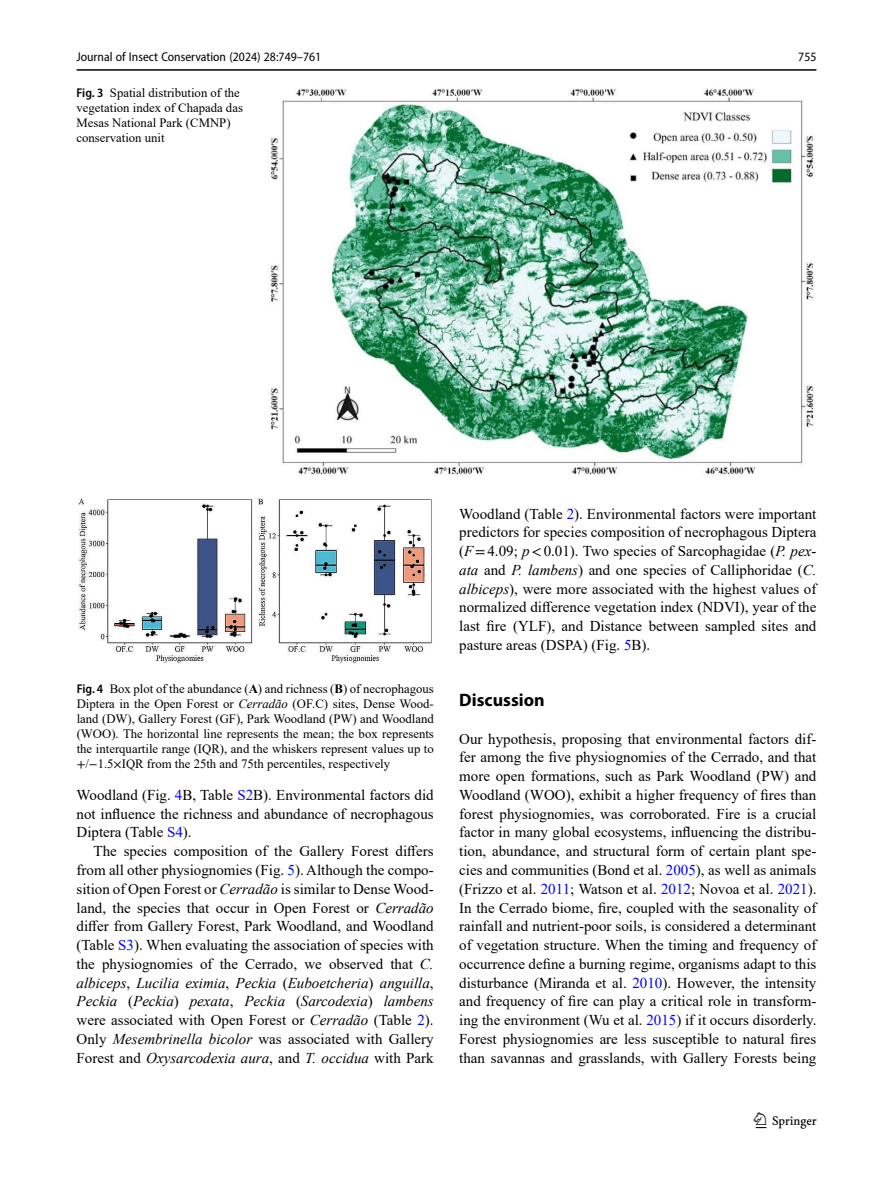
<style>
.page{position:relative;width:893px;height:1187px;background:#fff}
.page>*{position:absolute;margin:0;border:0;box-sizing:border-box;transform-origin:0 0}
.t1{font:22.5px "Springnew";color:#000}
.Head_1{font:700 18px "Myriad Pro";color:#000}
.Body_Text{font:15px/18.8px "Times New Roman";color:#000;text-align:justify}
.Body_Text_Indent{font:15px/18.8px "Times New Roman";color:#000;text-align:justify}
.Figure_Caption{font:12.75px/15px "Times New Roman";color:#000;text-align:justify}
.Figure_Caption_Side{font:12.75px/15px "Times New Roman";color:#000}
.t2{font:semi-condensed 12.75px "Myriad Pro";color:#000}
.s1{font-family:"Myriad Pro";font-weight:600;font-stretch:semi-condensed}
.s2{font-weight:700}
.s3{font-style:italic}
.s4{font-family:"STIX"}
.s5{color:#00f}
</style>
<div class="page">
<hr style="left:77px;top:69px;width:739px;height:2px;background:#000">
<img style="left:78px;top:498px;width:354px;height:166px">
<img style="left:270px;top:89px;width:545px;height:386px">
<p class="t2" style="left:77px;top:49px;width:246px">Journal of Insect Conservation (2024) 28:749–761</p>
<p class="Figure_Caption_Side" style="left:77px;top:84px;width:168px"><span class="s1">Fig. 3</span> Spatial distribution of the vegetation index of Chapada das<br>Mesas National Park (CMNP) conservation unit</p>
<p class="t2" style="left:798px;top:49px;width:20px">755</p>
<p class="Figure_Caption" style="left:77px;top:681px;width:359px"><span class="s1">Fig. 4</span> Box plot of the abundance (<span class="s2">A</span>) and richness (<span class="s2">B</span>) of necrophagous Diptera in the Open Forest or <span class="s3">Cerradão</span> (OF.C) sites, Dense Wood&shy;land (DW), Gallery Forest (GF), Park Woodland (PW) and Woodland (WOO). The horizontal line represents the mean; the box represents the interquartile range (IQR), and the whiskers represent values up to <span class="s4">+</span>/<span class="s4">−</span>1.5<span class="s4">×</span>IQR from the 25th and 75th percentiles, respectively</p>
<p class="Body_Text" style="left:77px;top:785px;width:359px">Woodland (Fig. <span class="s5">4</span>B, Table <span class="s5">S2</span>B). Environmental factors did not influence the richness and abundance of necrophagous Diptera (Table <span class="s5">S4</span>).</p>
<p class="Body_Text_Indent" style="left:77px;top:841px;width:359px;text-indent:17px">The species composition of the Gallery Forest differs from all other physiognomies (Fig. <span class="s5">5</span>). Although the compo&shy;sition of Open Forest or <span class="s3">Cerradão</span> is similar to Dense Wood&shy;land, the species that occur in Open Forest or <span class="s3">Cerradão </span>differ from Gallery Forest, Park Woodland, and Woodland (Table <span class="s5">S3</span>). When evaluating the association of species with the physiognomies of the Cerrado, we observed that <span class="s3">C. albiceps</span>, <span class="s3">Lucilia eximia</span>, <span class="s3">Peckia</span> (<span class="s3">Euboetcheria</span>) <span class="s3">anguilla</span>, <span class="s3">Peckia</span> (<span class="s3">Peckia</span>) <span class="s3">pexata</span>, <span class="s3">Peckia</span> (<span class="s3">Sarcodexia</span>) <span class="s3">lambens </span>were associated with Open Forest or <span class="s3">Cerradão</span> (Table <span class="s5">2</span>).<br>Only <span class="s3">Mesembrinella bicolor</span> was associated with Gallery Forest and <span class="s3">Oxysarcodexia aura</span>, and <span class="s3">T. occidua</span> with Park</p>
<p class="Body_Text_Indent" style="left:459px;top:503px;width:359px">Woodland (Table <span class="s5">2</span>). Environmental factors were important predictors for species composition of necrophagous Diptera (<span class="s3">F</span><span class="s4">=</span>4.09; <span class="s3">p</span><span class="s4">&lt;</span>0.01). Two species of Sarcophagidae (<span class="s3">P. pex&shy;ata</span> and <span class="s3">P. lambens</span>) and one species of Calliphoridae (<span class="s3">C. albiceps</span>), were more associated with the highest values of normalized difference vegetation index (NDVI), year of the last fire (YLF), and Distance between sampled sites and pasture areas (DSPA) (Fig. <span class="s5">5</span>B).</p>
<p class="Head_1" style="left:459px;top:688px;width:87px">Discussion</p>
<p class="Body_Text" style="left:459px;top:728px;width:359px">Our hypothesis, proposing that environmental factors dif&shy;fer among the five physiognomies of the Cerrado, and that more open formations, such as Park Woodland (PW) and Woodland (WOO), exhibit a higher frequency of fires than forest physiognomies, was corroborated. Fire is a crucial factor in many global ecosystems, influencing the distribu&shy;tion, abundance, and structural form of certain plant spe&shy;cies and communities (Bond et al. <span class="s5">2005</span>), as well as animals (Frizzo et al. <span class="s5">2011</span>; Watson et al. <span class="s5">2012</span>; Novoa et al. <span class="s5">2021</span>).<br>In the Cerrado biome, fire, coupled with the seasonality of rainfall and nutrient-poor soils, is considered a determinant of vegetation structure. When the timing and frequency of occurrence define a burning regime, organisms adapt to this disturbance (Miranda et al. <span class="s5">2010</span>). However, the intensity and frequency of fire can play a critical role in transform&shy;ing the environment (Wu et al. <span class="s5">2015</span>) if it occurs disorderly.<br>Forest physiognomies are less susceptible to natural fires than savannas and grasslands, with Gallery Forests being</p>
<h1 class="t1" style="left:756px;top:1107px;width:63px">1 3</h1>
</div>
